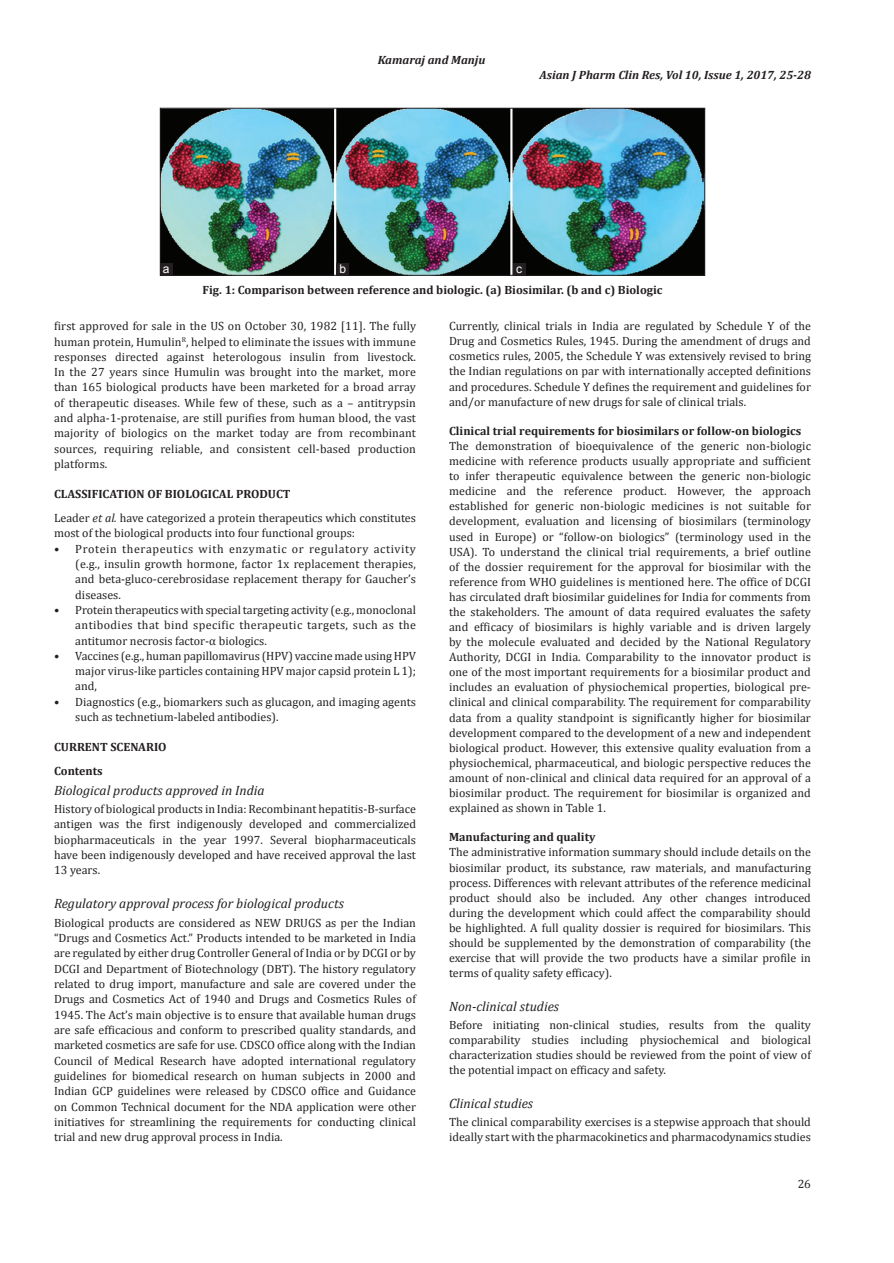
<style>
.page{position:relative;width:894px;height:1263px;background:#fff}
.page>*{position:absolute;margin:0;border:0;box-sizing:border-box;transform-origin:0 0}
.t1{font:italic 13.5px "Cambria";color:#231f20}
.TX{font:12px/15.1px "Cambria";color:#231f20;text-align:justify}
.L{font:12px/15.3px "Cambria";color:#231f20;text-align:justify}
.FGC{font:700 12px "Cambria";color:#231f20}
.TX_No_After_Space{font:12px/15.3px "Cambria";color:#231f20}
.LL{font:12px/15.3px "Cambria";color:#231f20}
.RH{font:italic 700 12px "Cambria";color:#231f20}
.LABEL{font:12px "Arial";color:#fff}
.F_No{font:12px "Cambria";color:#231f20}
.s1{font-style:italic}
</style>
<div class="page">
<img style="left:162px;top:110px;width:540px;height:163px">
<div style="left:160px;top:108px;width:544px;height:167px;border:1px solid #231f20"></div>
<div style="left:160px;top:263px;width:12px;height:13px;background:#231f20"></div>
<div style="left:336px;top:263px;width:13px;height:13px;background:#231f20"></div>
<div style="left:512px;top:263px;width:13px;height:13px;background:#231f20"></div>
<p class="RH" style="left:377px;top:51px;width:109px">Kamaraj and Manju</p>
<p class="RH" style="left:539px;top:66px;width:273px">Asian J Pharm Clin Res, Vol 10, Issue 1, 2017, 25-28</p>
<p class="LABEL" style="left:163px;top:260px;width:8px">a</p>
<p class="LABEL" style="left:339px;top:260px;width:8px">b</p>
<p class="LABEL" style="left:516px;top:260px;width:7px">c</p>
<p class="FGC" style="left:202px;top:281px;width:461px">Fig. 1: Comparison between reference and biologic. (a) Biosimilar. (b and c) Biologic</p>
<p class="TX" style="left:54px;top:318px;width:363px">first approved for sale in the US on October 30, 1982 [11]. The fully human protein, Humulin<sup>R</sup>, helped to eliminate the issues with immune responses directed against heterologous insulin from livestock.<br>In the 27 years since Humulin was brought into the market, more than 165 biological products have been marketed for a broad array of therapeutic diseases. While few of these, such as a – antitrypsin and alpha-1-protenaise, are still purifies from human blood, the vast majority of biologics on the market today are from recombinant sources, requiring reliable, and consistent cell-based production platforms.</p>
<h1 class="FGC" style="left:54px;top:485px;width:238px">CLASSIFICATION OF BIOLOGICAL PRODUCT</h1>
<p class="TX_No_After_Space" style="left:54px;top:510px;width:363px">Leader <span class="s1">et al.</span> have categorized a protein therapeutics which constitutes most of the biological products into four functional groups:</p>
<p class="L" style="left:75px;top:541px;width:342px;text-indent:-21px">• Protein therapeutics with enzymatic or regulatory activity (e.g., insulin growth hormone, factor 1x replacement therapies, and beta-gluco-cerebrosidase replacement therapy for Gaucher’s diseases.</p>
<p class="L" style="left:75px;top:602px;width:342px;text-indent:-21px">• Protein therapeutics with special targeting activity (e.g., monoclonal antibodies that bind specific therapeutic targets, such as the antitumor necrosis factor-α biologics.</p>
<p class="L" style="left:75px;top:648px;width:342px;text-indent:-21px">• Vaccines (e.g., human papillomavirus (HPV) vaccine made using HPV major virus-like particles containing HPV major capsid protein L 1); and,</p>
<p class="LL" style="left:75px;top:694px;width:342px;text-indent:-21px">• Diagnostics (e.g., biomarkers such as glucagon, and imaging agents such as technetium-labeled antibodies).</p>
<h1 class="FGC" style="left:54px;top:738px;width:114px">CURRENT SCENARIO</h1>
<h2 class="FGC" style="left:54px;top:762px;width:50px">Contents</h2>
<h3 class="t1" style="left:54px;top:780px;width:212px">Biological products approved in India</h3>
<p class="TX" style="left:54px;top:801px;width:363px">History of biological products in India: Recombinant hepatitis-B-surface antigen was the first indigenously developed and commercialized biopharmaceuticals in the year 1997. Several biopharmaceuticals have been indigenously developed and have received approval the last 13 years.</p>
<h3 class="t1" style="left:54px;top:894px;width:291px">Regulatory approval process for biological products</h3>
<p class="TX" style="left:54px;top:915px;width:363px">Biological products are considered as NEW DRUGS as per the Indian “Drugs and Cosmetics Act.” Products intended to be marketed in India are regulated by either drug Controller General of India or by DCGI or by DCGI and Department of Biotechnology (DBT). The history regulatory related to drug import, manufacture and sale are covered under the Drugs and Cosmetics Act of 1940 and Drugs and Cosmetics Rules of 1945. The Act’s main objective is to ensure that available human drugs are safe efficacious and conform to prescribed quality standards, and marketed cosmetics are safe for use. CDSCO office along with the Indian Council of Medical Research have adopted international regulatory guidelines for biomedical research on human subjects in 2000 and Indian GCP guidelines were released by CDSCO office and Guidance on Common Technical document for the NDA application were other initiatives for streamlining the requirements for conducting clinical trial and new drug approval process in India.</p>
<p class="TX" style="left:449px;top:318px;width:363px">Currently, clinical trials in India are regulated by Schedule Y of the Drug and Cosmetics Rules, 1945. During the amendment of drugs and cosmetics rules, 2005, the Schedule Y was extensively revised to bring the Indian regulations on par with internationally accepted definitions and procedures. Schedule Y defines the requirement and guidelines for and/or manufacture of new drugs for sale of clinical trials.</p>
<h2 class="FGC" style="left:449px;top:422px;width:353px">Clinical trial requirements for biosimilars or follow-on biologics</h2>
<p class="TX" style="left:449px;top:438px;width:363px">The demonstration of bioequivalence of the generic non-biologic medicine with reference products usually appropriate and sufficient to infer therapeutic equivalence between the generic non-biologic medicine and the reference product. However, the approach established for generic non-biologic medicines is not suitable for development, evaluation and licensing of biosimilars (terminology used in Europe) or “follow-on biologics” (terminology used in the USA). To understand the clinical trial requirements, a brief outline of the dossier requirement for the approval for biosimilar with the reference from WHO guidelines is mentioned here. The office of DCGI has circulated draft biosimilar guidelines for India for comments from the stakeholders. The amount of data required evaluates the safety and efficacy of biosimilars is highly variable and is driven largely by the molecule evaluated and decided by the National Regulatory Authority, DCGI in India. Comparability to the innovator product is one of the most important requirements for a biosimilar product and includes an evaluation of physiochemical properties, biological pre&shy;clinical and clinical comparability. The requirement for comparability data from a quality standpoint is significantly higher for biosimilar development compared to the development of a new and independent biological product. However, this extensive quality evaluation from a physiochemical, pharmaceutical, and biologic perspective reduces the amount of non-clinical and clinical data required for an approval of a biosimilar product. The requirement for biosimilar is organized and explained as shown in Table 1.</p>
<h2 class="FGC" style="left:449px;top:828px;width:148px">Manufacturing and quality</h2>
<p class="TX" style="left:449px;top:844px;width:363px">The administrative information summary should include details on the biosimilar product, its substance, raw materials, and manufacturing process. Differences with relevant attributes of the reference medicinal product should also be included. Any other changes introduced during the development which could affect the comparability should be highlighted. A full quality dossier is required for biosimilars. This should be supplemented by the demonstration of comparability (the exercise that will provide the two products have a similar profile in terms of quality safety efficacy).</p>
<h3 class="t1" style="left:449px;top:996px;width:111px">Non-clinical studies</h3>
<p class="TX" style="left:449px;top:1017px;width:363px">Before initiating non-clinical studies, results from the quality comparability studies including physiochemical and biological characterization studies should be reviewed from the point of view of the potential impact on efficacy and safety.</p>
<h3 class="t1" style="left:449px;top:1094px;width:85px">Clinical studies</h3>
<p class="TX" style="left:449px;top:1114px;width:363px">The clinical comparability exercises is a stepwise approach that should ideally start with the pharmacokinetics and pharmacodynamics studies</p>
<p class="F_No" style="left:797px;top:1176px;width:15px">26</p>
</div>
